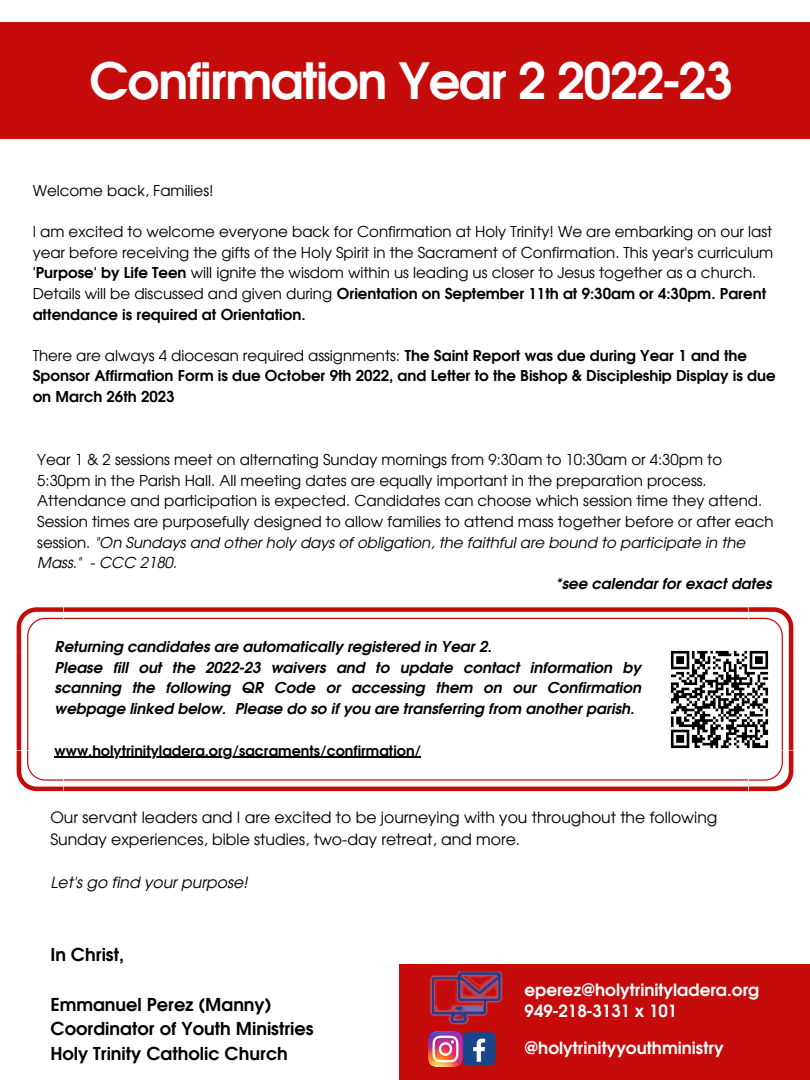
<style>
.page{position:relative;width:810px;height:1080px;background:#fff}
.page>*{position:absolute;margin:0;border:0;box-sizing:border-box;transform-origin:0 0}
.t1{font:700 50px "Evolventa";letter-spacing:-.03em;color:#fff}
.t2{font:700 17.81px/24.9px "Evolventa";color:#000}
.t3{font:700 16.88px/21.6px "Evolventa";color:#fff}
.t4{font:15.62px/21.6px "Evolventa";color:#000}
.t5{font:italic 15.62px "Evolventa";color:#000}
.t6{font:15px/20.6px "Evolventa";color:#000}
.t7{font:italic 700 15px/20.6px "Evolventa";color:#000}
.t8{font:700 15px/20.6px "Evolventa";color:#000}
.t9{font:700 14.38px "Evolventa";color:#000}
.s1{font-weight:700}
.s2{font-weight:400}
.s3{font-style:italic}
</style>
<div class="page">
<div style="left:0;top:23px;width:810px;height:116px;background:#c60b0b"></div>
<div style="left:399px;top:964px;width:411px;height:116px;background:#c60b0b"></div>
<img style="left:428px;top:1032px;width:35px;height:34px">
<div style="left:463px;top:1032px;width:33px;height:33px;background:#1a4789;border-radius:5px"></div>
<svg style="left:473px;top:1039px;width:12px;height:23px"></svg>
<img style="left:430px;top:971px;width:73px;height:61px">
<svg style="left:17px;top:607px;width:776px;height:184px"></svg>
<img style="left:668px;top:647px;width:104px;height:104px">
<hr style="left:55px;top:757px;width:366px;height:1px;background:#000">
<h1 class="t1" style="left:89px;top:59px;width:645px">Confirmation Year 2 2022-23</h1>
<p class="t6" style="left:33px;top:181px;width:182px">Welcome back, Families!</p>
<p class="t6" style="left:33px;top:222px;width:742px">I am excited to welcome everyone back for Confirmation at Holy Trinity! We are embarking on our last year before receiving the gifts of the Holy Spirit in the Sacrament of Confirmation. This year's curriculum <span class="s1">'Purpose' by Life Teen</span> will ignite the wisdom within us leading us closer to Jesus together as a church.<br>Details will be discussed and given during <span class="s1">Orientation on September 11th at 9:30am or 4:30pm. Parent attendance is required at Orientation.</span></p>
<p class="t8" style="left:33px;top:346px;width:744px"><span class="s2">There are always 4 diocesan required assignments:</span> The Saint Report was due during Year 1 and the<br>Sponsor Affirmation Form is due October 9th 2022, and Letter to the Bishop &amp; Discipleship Display is due on March 26th 2023</p>
<p class="t6" style="left:37px;top:450px;width:738px">Year 1 &amp; 2 sessions meet on alternating Sunday mornings from 9:30am to 10:30am or 4:30pm to 5:30pm in the Parish Hall. All meeting dates are equally important in the preparation process.<br>Attendance and participation is expected. Candidates can choose which session time they attend.<br>Session times are purposefully designed to allow families to attend mass together before or after each session. <span class="s3">"On Sundays and other holy days of obligation, the faithful are bound to participate in the Mass." - CCC 2180.</span></p>
<p class="t7" style="left:556px;top:574px;width:217px">*see calendar for exact dates</p>
<p class="t7" style="left:55px;top:637px;width:588px">Returning candidates are automatically registered in Year 2.<br>Please fill out the 2022-23 waivers and to update contact information by scanning the following QR Code or accessing them on our Confirmation webpage linked below. Please do so if you are transferring from another parish.</p>
<p class="t9" style="left:55px;top:744px;width:368px">www.holytrinityladera.org/sacraments/confirmation/</p>
<p class="t4" style="left:50px;top:808px;width:668px">Our servant leaders and I are excited to be journeying with you throughout the following<br>Sunday experiences, bible studies, two-day retreat, and more.</p>
<p class="t5" style="left:50px;top:875px;width:199px">Let's go find your purpose!</p>
<p class="t2" style="left:50px;top:943px;width:75px">In Christ,</p>
<p class="t2" style="left:50px;top:993px;width:265px">Emmanuel Perez (Manny)<br>Coordinator of Youth Ministries<br>Holy Trinity Catholic Church</p>
<p class="t3" style="left:525px;top:980px;width:236px">eperez@holytrinityladera.org<br>949-218-3131 x 101</p>
<p class="t3" style="left:525px;top:1038px;width:200px">@holytrinityyouthministry</p>
</div>
